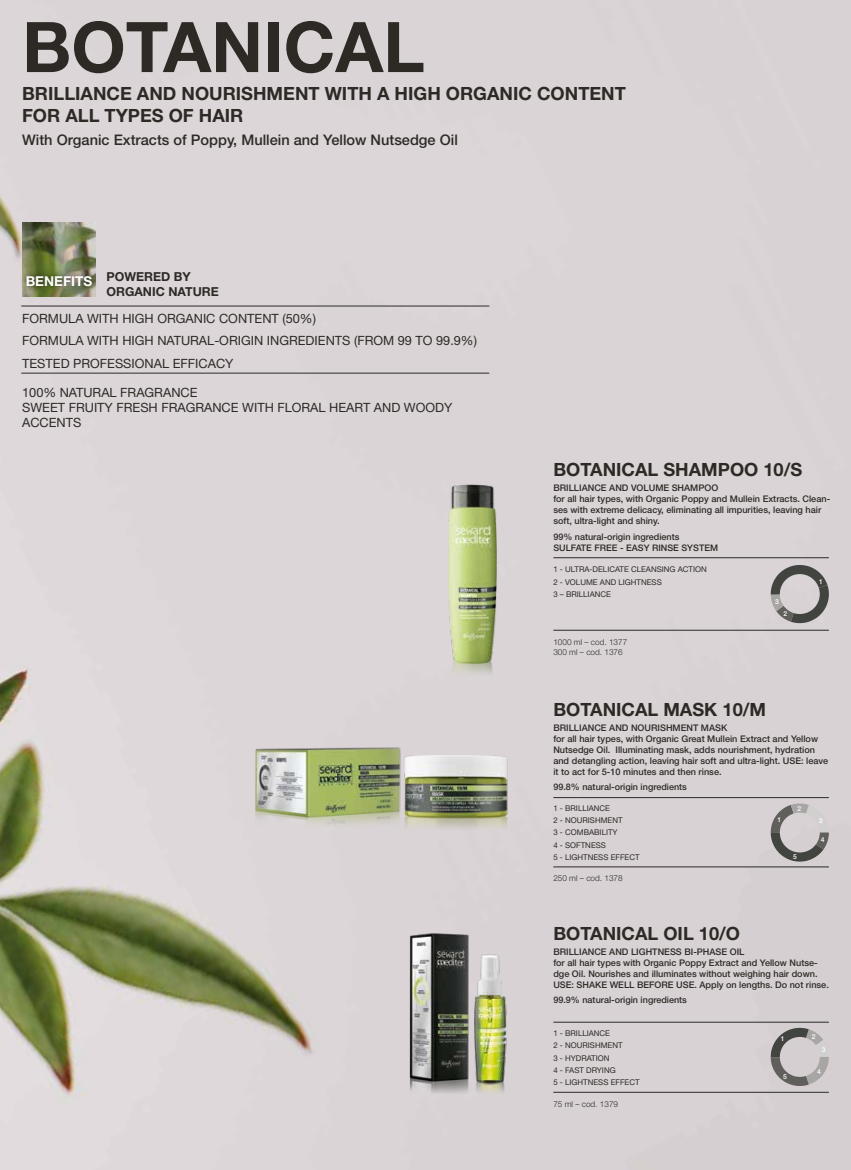
<style>
.page{position:relative;width:851px;height:1170px;background:#fff}
.page>*{position:absolute;margin:0;border:0;box-sizing:border-box;transform-origin:0 0}
.t1{font:700 69.88px "Helvetica Neue LT Std";color:#2d2a26}
.t2{font:700 18.25px/21.9px "Helvetica Neue LT Std";color:#2d2a26}
.t3{font:500 14.62px "Helvetica Neue LT Std";color:#2d2a26}
.t4{font:700 13.62px "Helvetica Neue LT Std";color:#fff}
.t5{font:12.75px/22.2px "Helvetica Neue LT Std";color:#2d2a26}
.t6{font:700 12.38px/14.9px "Helvetica Neue LT Std";color:#2d2a26}
.t7{font:500 9.12px/10.9px "Helvetica Neue LT Std";color:#2d2a26}
.t8{font:500 9px/10.9px "Helvetica Neue LT Std";color:#2d2a26}
.t9{font:300 8.25px/10px "Helvetica Neue LT Std";color:#2d2a26}
.t10{font:7.88px/12.4px "Helvetica Neue LT Std";color:#2d2a26}
.t11{font:500 6.75px "Helvetica Neue LT Std";color:#fff}
</style>
<div class="page">
<div style="left:0;top:0;width:850px;height:1169px;background:#dad4d6"></div>
<svg style="left:770px;top:803px;width:58px;height:58px;background:#aca9a9"></svg>
<svg style="left:770px;top:1027px;width:58px;height:58px;background:#aeaaaa"></svg>
<svg style="left:770px;top:565px;width:58px;height:58px;background:#9f9c9c"></svg>
<img style="left:401px;top:466px;width:143px;height:216px">
<img style="left:246px;top:706px;width:283px;height:127px">
<img style="left:392px;top:910px;width:135px;height:187px">
<img style="left:23px;top:222px;width:73px;height:74px">
<div style="left:20px;top:270px;width:78px;height:22px;background:#000;opacity:.7"></div>
<hr style="left:553px;top:557px;width:275px;height:1px;background:#2d2a26">
<hr style="left:553px;top:1021px;width:275px;height:1px;background:#2d2a26">
<hr style="left:553px;top:797px;width:275px;height:1px;background:#2d2a26">
<hr style="left:553px;top:630px;width:275px;height:1px;background:#2d2a26">
<hr style="left:553px;top:1091px;width:275px;height:1px;background:#2d2a26">
<hr style="left:553px;top:866px;width:275px;height:1px;background:#2d2a26">
<hr style="left:21px;top:306px;width:468px;height:1px;background:#2d2a26">
<hr style="left:21px;top:373px;width:468px;height:1px;background:#2d2a26">
<h1 class="t1" style="left:22px;top:4px;width:404px">BOTANICAL</h1>
<h2 class="t2" style="left:22px;top:83px;width:605px">BRILLIANCE AND NOURISHMENT WITH A HIGH ORGANIC CONTENT<br>FOR ALL TYPES OF HAIR</h2>
<h3 class="t3" style="left:22px;top:131px;width:437px">With Organic Extracts of Poppy, Mullein and Yellow Nutsedge Oil</h3>
<h3 class="t6" style="left:106px;top:269px;width:114px">POWERED BY<br>ORGANIC NATURE</h3>
<h3 class="t4" style="left:26px;top:272px;width:68px">BENEFITS</h3>
<h3 class="t5" style="left:22px;top:307px;width:456px">FORMULA WITH HIGH ORGANIC CONTENT (50%)<br>FORMULA WITH HIGH NATURAL-ORIGIN INGREDIENTS (FROM 99 TO 99.9%)<br>TESTED PROFESSIONAL EFFICACY</h3>
<h3 class="t5" style="left:22px;top:385px;width:431px;line-height:14.9px">100% NATURAL FRAGRANCE<br>SWEET FRUITY FRESH FRAGRANCE WITH FLORAL HEART AND WOODY<br>ACCENTS</h3>
<h2 class="t2" style="left:553px;top:458px;width:250px">BOTANICAL SHAMPOO 10/S</h2>
<p class="t7" style="left:553px;top:482px;width:278px">BRILLIANCE AND VOLUME SHAMPOO<br>for all hair types, with Organic Poppy and Mullein Extracts. Clean&shy;ses with extreme delicacy, eliminating all impurities, leaving hair soft, ultra-light and shiny.</p>
<p class="t8" style="left:553px;top:531px;width:166px">99% natural-origin ingredients<br>SULFATE FREE - EASY RINSE SYSTEM</p>
<p class="t10" style="left:553px;top:563px;width:155px">1 - ULTRA-DELICATE CLEANSING ACTION<br>2 - VOLUME AND LIGHTNESS<br>3 – BRILLIANCE</p>
<p class="t9" style="left:553px;top:636px;width:75px">1000 ml – cod. 1377<br>300 ml – cod. 1376</p>
<p class="t11" style="left:774px;top:597px;width:5px">3</p>
<p class="t11" style="left:783px;top:610px;width:5px">2</p>
<h2 class="t2" style="left:553px;top:698px;width:214px">BOTANICAL MASK 10/M</h2>
<p class="t11" style="left:819px;top:577px;width:5px">1</p>
<p class="t7" style="left:553px;top:722px;width:276px">BRILLIANCE AND NOURISHMENT MASK<br>for all hair types, with Organic Great Mullein Extract and Yellow Nutsedge Oil. Illuminating mask, adds nourishment, hydration and detangling action, leaving hair soft and ultra-light. USE: leave it to act for 5-10 minutes and then rinse.</p>
<p class="t8" style="left:553px;top:781px;width:135px">99.8% natural-origin ingredients</p>
<p class="t10" style="left:553px;top:801px;width:88px">1 - BRILLIANCE<br>2 - NOURISHMENT<br>3 - COMBABILITY<br>4 - SOFTNESS<br>5 - LIGHTNESS EFFECT</p>
<p class="t9" style="left:553px;top:872px;width:71px">250 ml – cod. 1378</p>
<p class="t11" style="left:777px;top:815px;width:5px">1</p>
<p class="t11" style="left:797px;top:804px;width:5px">2</p>
<p class="t11" style="left:793px;top:852px;width:5px">5</p>
<p class="t11" style="left:818px;top:816px;width:5px">3</p>
<p class="t11" style="left:820px;top:835px;width:5px">4</p>
<h2 class="t2" style="left:553px;top:922px;width:188px">BOTANICAL OIL 10/O</h2>
<p class="t7" style="left:553px;top:945px;width:277px">BRILLIANCE AND LIGHTNESS BI-PHASE OIL<br>for all hair types with Organic Poppy Extract and Yellow Nutse&shy;dge Oil. Nourishes and illuminates without weighing hair down.<br>USE: SHAKE WELL BEFORE USE. Apply on lengths. Do not rinse.</p>
<p class="t8" style="left:553px;top:994px;width:135px">99.9% natural-origin ingredients</p>
<p class="t10" style="left:553px;top:1026px;width:88px">1 - BRILLIANCE<br>2 - NOURISHMENT<br>3 - HYDRATION<br>4 - FAST DRYING<br>5 - LIGHTNESS EFFECT</p>
<p class="t9" style="left:553px;top:1099px;width:66px">75 ml – cod. 1379</p>
<p class="t11" style="left:780px;top:1034px;width:5px">1</p>
<p class="t11" style="left:811px;top:1032px;width:5px">2</p>
<p class="t11" style="left:782px;top:1072px;width:5px">5</p>
<p class="t11" style="left:821px;top:1045px;width:5px">3</p>
<p class="t11" style="left:816px;top:1067px;width:5px">4</p>
</div>
